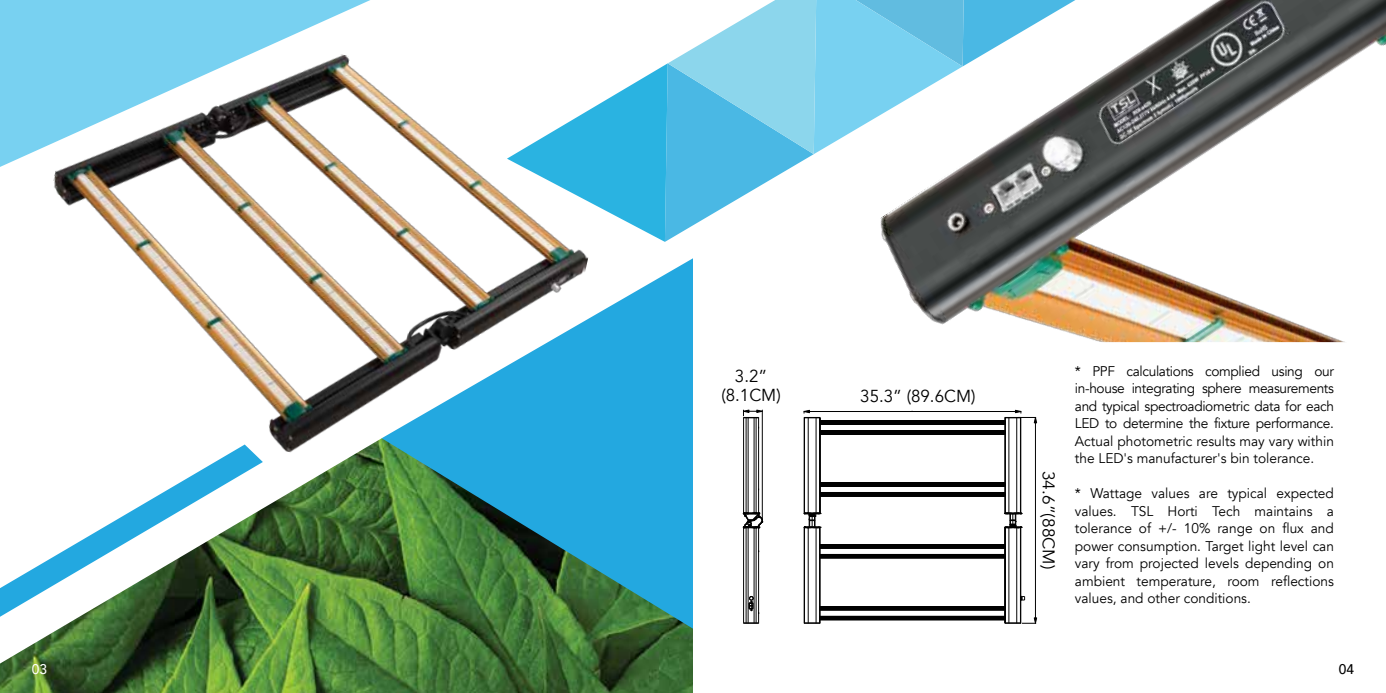
<style>
.page{position:relative;width:1386px;height:693px;background:#fff}
.page>*{position:absolute;margin:0;border:0;box-sizing:border-box;transform-origin:0 0}
.t1{font:17.32px/19.1px "Avenir";color:#000;text-align:center}
.t2{font:16.97px "Avenir";color:#000}
.t3{font:14px/17.5px "Avenir";color:#000;text-align:justify}
.t4{font:500 14px "Avenir";color:#fff}
.t5{font:500 14px "Avenir";color:#000}
</style>
<div class="page">
<img style="left:0;top:507px;width:693px;height:186px">
<svg style="left:382px;top:258px;width:311px;height:371px;background:#379191"></svg>
<svg style="left:0;top:507px;width:263px;height:119px"></svg>
<svg style="left:619px;top:0;width:254px;height:242px"></svg>
<img style="left:8px;top:0;width:611px;height:507px">
<img style="left:873px;top:0;width:513px;height:342px">
<hr style="left:1035px;top:423px;width:1px;height:195px;background:#010101">
<hr style="left:810px;top:411px;width:205px;height:1px;background:#010101">
<hr style="left:804px;top:418px;width:1px;height:95px;background:#010101">
<hr style="left:804px;top:528px;width:1px;height:95px;background:#010101">
<hr style="left:808px;top:528px;width:1px;height:95px;background:#010101">
<hr style="left:808px;top:417px;width:1px;height:96px;background:#010101">
<hr style="left:816px;top:528px;width:1px;height:95px;background:#010101">
<hr style="left:816px;top:417px;width:1px;height:96px;background:#010101">
<hr style="left:819px;top:528px;width:1px;height:95px;background:#010101">
<hr style="left:819px;top:418px;width:1px;height:95px;background:#010101">
<hr style="left:820px;top:528px;width:1px;height:95px;background:#010101">
<hr style="left:820px;top:418px;width:1px;height:95px;background:#010101">
<svg style="left:804px;top:623px;width:17px;height:1px"></svg>
<hr style="left:820px;top:619px;width:185px;height:1px;background:#010101">
<hr style="left:820px;top:618px;width:185px;height:1px;background:#010101">
<hr style="left:820px;top:617px;width:185px;height:1px;background:#010101">
<hr style="left:820px;top:616px;width:185px;height:1px;background:#010101">
<hr style="left:820px;top:610px;width:185px;height:1px;background:#010101">
<hr style="left:820px;top:609px;width:185px;height:1px;background:#010101">
<hr style="left:820px;top:608px;width:185px;height:1px;background:#010101">
<hr style="left:820px;top:607px;width:185px;height:1px;background:#010101">
<hr style="left:820px;top:606px;width:185px;height:1px;background:#010101">
<hr style="left:820px;top:557px;width:185px;height:1px;background:#010101">
<hr style="left:820px;top:556px;width:185px;height:1px;background:#010101">
<hr style="left:820px;top:555px;width:185px;height:1px;background:#010101">
<hr style="left:820px;top:554px;width:185px;height:1px;background:#010101">
<hr style="left:820px;top:548px;width:185px;height:1px;background:#010101">
<hr style="left:820px;top:547px;width:185px;height:1px;background:#010101">
<hr style="left:820px;top:546px;width:185px;height:1px;background:#010101">
<hr style="left:820px;top:545px;width:185px;height:1px;background:#010101">
<hr style="left:820px;top:544px;width:185px;height:1px;background:#010101">
<hr style="left:820px;top:496px;width:185px;height:1px;background:#010101">
<hr style="left:820px;top:495px;width:185px;height:1px;background:#010101">
<hr style="left:820px;top:494px;width:185px;height:1px;background:#010101">
<hr style="left:820px;top:493px;width:185px;height:1px;background:#010101">
<hr style="left:820px;top:492px;width:185px;height:1px;background:#010101">
<hr style="left:820px;top:486px;width:185px;height:1px;background:#010101">
<hr style="left:820px;top:485px;width:185px;height:1px;background:#010101">
<hr style="left:820px;top:484px;width:185px;height:1px;background:#010101">
<hr style="left:820px;top:483px;width:185px;height:1px;background:#010101">
<hr style="left:820px;top:434px;width:185px;height:1px;background:#010101">
<hr style="left:820px;top:433px;width:185px;height:1px;background:#010101">
<hr style="left:1005px;top:418px;width:1px;height:95px;background:#010101">
<hr style="left:1005px;top:528px;width:1px;height:95px;background:#010101">
<hr style="left:1009px;top:417px;width:1px;height:96px;background:#010101">
<hr style="left:1009px;top:528px;width:1px;height:95px;background:#010101">
<hr style="left:1016px;top:528px;width:1px;height:95px;background:#010101">
<hr style="left:1016px;top:417px;width:1px;height:96px;background:#010101">
<hr style="left:1020px;top:528px;width:1px;height:95px;background:#010101">
<hr style="left:1020px;top:418px;width:1px;height:95px;background:#010101">
<hr style="left:1021px;top:528px;width:1px;height:95px;background:#010101">
<hr style="left:1021px;top:418px;width:1px;height:95px;background:#010101">
<svg style="left:1005px;top:617px;width:32px;height:7px"></svg>
<hr style="left:820px;top:432px;width:185px;height:1px;background:#010101">
<hr style="left:820px;top:431px;width:185px;height:1px;background:#010101">
<hr style="left:820px;top:430px;width:185px;height:1px;background:#010101">
<hr style="left:820px;top:424px;width:185px;height:1px;background:#010101">
<hr style="left:820px;top:423px;width:185px;height:1px;background:#010101">
<hr style="left:820px;top:422px;width:185px;height:1px;background:#010101">
<hr style="left:820px;top:421px;width:185px;height:1px;background:#010101">
<svg style="left:1005px;top:409px;width:33px;height:15px"></svg>
<svg style="left:803px;top:409px;width:18px;height:10px"></svg>
<svg style="left:1021px;top:596px;width:4px;height:5px"></svg>
<svg style="left:804px;top:512px;width:17px;height:17px"></svg>
<svg style="left:1005px;top:513px;width:17px;height:16px"></svg>
<hr style="left:762px;top:410px;width:1px;height:110px;background:#010101">
<hr style="left:743px;top:528px;width:1px;height:95px;background:#010101">
<hr style="left:743px;top:418px;width:1px;height:95px;background:#010101">
<hr style="left:746px;top:528px;width:1px;height:95px;background:#010101">
<hr style="left:746px;top:418px;width:1px;height:95px;background:#010101">
<hr style="left:748px;top:528px;width:1px;height:95px;background:#010101">
<hr style="left:748px;top:417px;width:1px;height:96px;background:#010101">
<hr style="left:754px;top:418px;width:1px;height:95px;background:#010101">
<hr style="left:754px;top:528px;width:1px;height:95px;background:#010101">
<hr style="left:756px;top:418px;width:1px;height:95px;background:#010101">
<hr style="left:756px;top:528px;width:1px;height:95px;background:#010101">
<hr style="left:758px;top:528px;width:1px;height:95px;background:#010101">
<hr style="left:758px;top:418px;width:1px;height:95px;background:#010101">
<svg style="left:743px;top:623px;width:16px;height:1px"></svg>
<svg style="left:743px;top:409px;width:20px;height:10px"></svg>
<svg style="left:749px;top:596px;width:10px;height:18px"></svg>
<svg style="left:743px;top:512px;width:20px;height:17px"></svg>
<p class="t1" style="left:721px;top:367px;width:61px">3.2” (8.1CM)</p>
<p class="t1" style="left:860px;top:386px;width:117px">35.3” (89.6CM)</p>
<p class="t2" style="left:1059px;top:471px;width:100px;rotate:90deg">34.6”(88CM)</p>
<p class="t3" style="left:1075px;top:363px;width:261px">* PPF calculations complied using our in-house integrating sphere measurements and typical spectroadiometric data for each LED to determine the fixture performance.<br>Actual photometric results may vary within the LED's manufacturer's bin tolerance.</p>
<p class="t3" style="left:1075px;top:485px;width:261px">* Wattage values are typical expected values. TSL Horti Tech maintains a tolerance of +/- 10% range on flux and power consumption. Target light level can vary from projected levels depending on ambient temperature, room reflections values, and other conditions.</p>
<p class="t4" style="left:32px;top:657px;width:17px">03</p>
<p class="t5" style="left:1339px;top:657px;width:17px">04</p>
</div>
